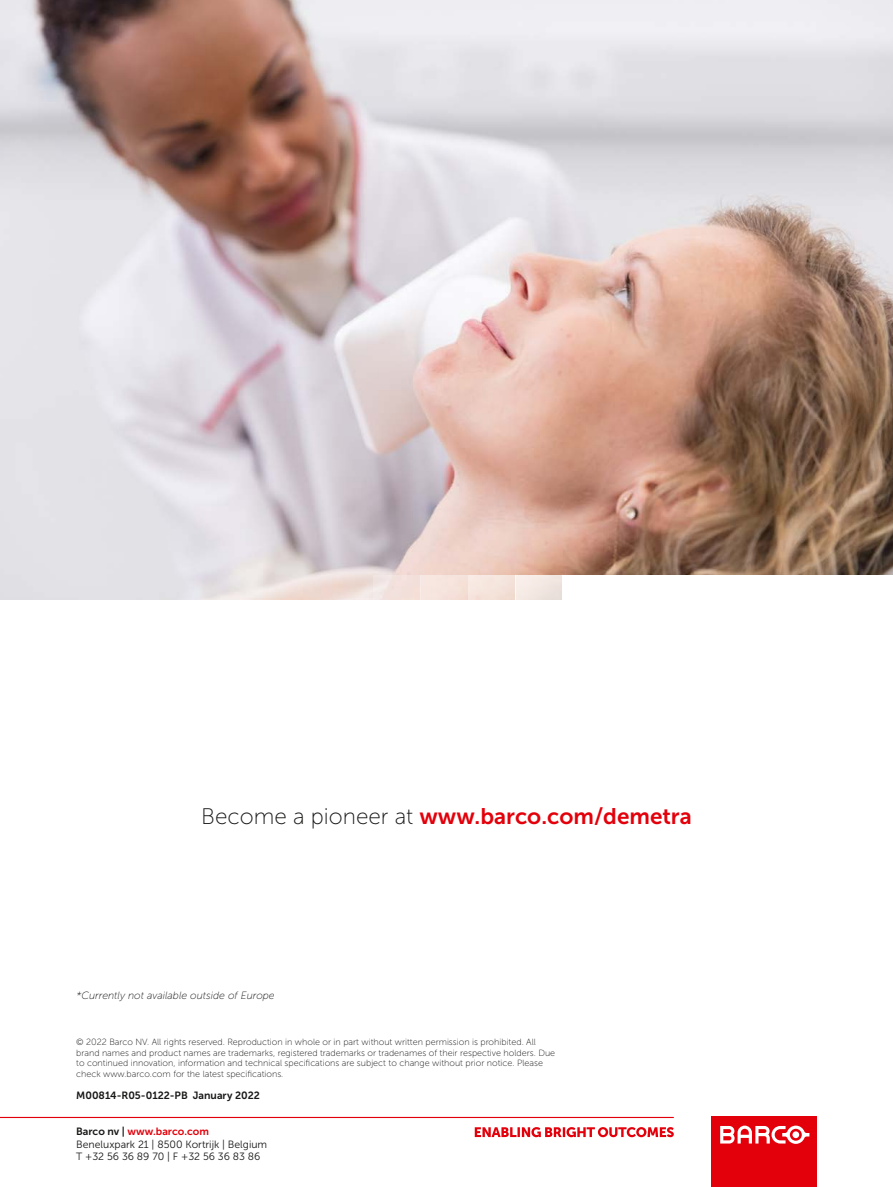
<style>
.page{position:relative;width:893px;height:1187px;background:#fff}
.page>*{position:absolute;margin:0;border:0;box-sizing:border-box;transform-origin:0 0}
.t1{font:22.5px "Museo Sans 700";color:#e3000b}
.t2{font:10.5px/12.6px "Museo Sans 300";color:#181716}
.t3{font:italic 10.5px "Museo Sans 100";color:#181716}
.t4{font:10.5px "Museo Sans 700";color:#181716}
.t5{font:10.5px "Museo Sans 700";color:#e3000b}
.t6{font:9px/10.8px "Museo Sans 100";color:#181716}
.s1{font-family:"Museo Sans 100";color:#181716}
.s2{color:#181716}
</style>
<div class="page">
<div style="left:711px;top:1116px;width:105px;height:70px;background:#e3000b"></div>
<svg style="left:720px;top:1125px;width:89px;height:18px"></svg>
<svg style="left:475px;top:1127px;width:199px;height:10px"></svg>
<hr style="left:0;top:1116px;width:674px;height:1px;background:#e3000b">
<img style="left:0;top:0;width:893px;height:600px">
<div style="left:563px;top:575px;width:330px;height:25px;background:#fff"></div>
<div style="left:515px;top:575px;width:48px;height:25px;background:#f3e8e2"></div>
<div style="left:468px;top:575px;width:47px;height:25px;background:#f5e4dd"></div>
<div style="left:420px;top:575px;width:48px;height:25px;background:#f6e5de"></div>
<div style="left:373px;top:575px;width:47px;height:25px;background:#f3e1dd"></div>
<h1 class="t1" style="left:201px;top:804px;width:492px"><span class="s1">Become a pioneer at</span> www.barco.com/demetra</h1>
<p class="t3" style="left:77px;top:989px;width:200px">*Currently not available outside of Europe</p>
<p class="t6" style="left:76px;top:1036px;width:481px">© 2022 Barco NV. All rights reserved. Reproduction in whole or in part without written permission is prohibited. All brand names and product names are trademarks, registered trademarks or tradenames of their respective holders. Due to continued innovation, information and technical specifications are subject to change without prior notice. Please check www.barco.com for the latest specifications.</p>
<p class="t4" style="left:76px;top:1089px;width:185px">M00814-R05-0122-PB January 2022</p>
<p class="t5" style="left:76px;top:1125px;width:134px"><span class="s2">Barco nv |</span> www.barco.com</p>
<p class="t2" style="left:76px;top:1137px;width:193px">Beneluxpark 21 | 8500 Kortrijk | Belgium<br>T +32 56 36 89 70 | F +32 56 36 83 86</p>
</div>
